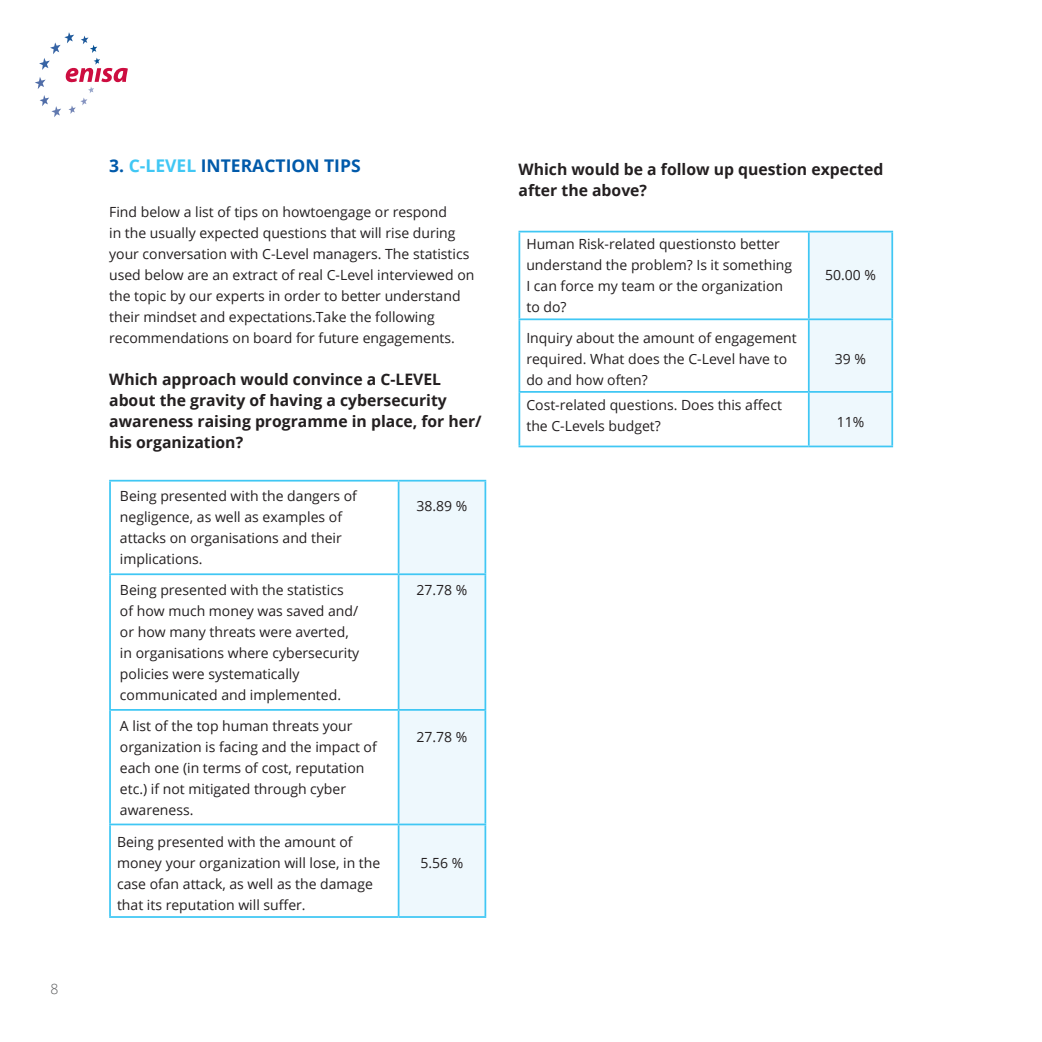
<style>
.page{position:relative;width:1042px;height:1042px;background:#fff}
.page>*{position:absolute;margin:0;border:0;box-sizing:border-box;transform-origin:0 0}
.HL{font:700 17.5px "Open Sans";color:#015aaa}
.text{font:700 15.75px/21px "Open Sans";color:#231f20}
.text-2{font:14px/21px "Open Sans";color:#231f20}
.t1{font:300 14px "Open Sans";color:#57585a}
.s1{color:#40c7f4}
</style>
<div class="page">
<div style="left:399px;top:481px;width:85px;height:435px;background:#eef8fd"></div>
<hr style="left:109px;top:480px;width:290px;height:1px;background:#40c7f4">
<hr style="left:109px;top:481px;width:2px;height:92px;background:#40c7f4">
<hr style="left:399px;top:480px;width:87px;height:1px;background:#40c7f4">
<hr style="left:398px;top:481px;width:1px;height:92px;background:#40c7f4">
<hr style="left:484px;top:481px;width:2px;height:92px;background:#40c7f4">
<hr style="left:109px;top:573px;width:290px;height:2px;background:#40c7f4">
<hr style="left:109px;top:575px;width:2px;height:134px;background:#40c7f4">
<hr style="left:399px;top:573px;width:87px;height:2px;background:#40c7f4">
<hr style="left:398px;top:575px;width:1px;height:134px;background:#40c7f4">
<hr style="left:484px;top:575px;width:2px;height:134px;background:#40c7f4">
<hr style="left:109px;top:709px;width:290px;height:2px;background:#40c7f4">
<hr style="left:109px;top:711px;width:2px;height:112px;background:#40c7f4">
<hr style="left:399px;top:709px;width:87px;height:2px;background:#40c7f4">
<hr style="left:398px;top:711px;width:1px;height:112px;background:#40c7f4">
<hr style="left:484px;top:711px;width:2px;height:112px;background:#40c7f4">
<hr style="left:109px;top:823px;width:290px;height:2px;background:#40c7f4">
<hr style="left:109px;top:825px;width:2px;height:91px;background:#40c7f4">
<hr style="left:399px;top:823px;width:87px;height:2px;background:#40c7f4">
<hr style="left:398px;top:825px;width:1px;height:91px;background:#40c7f4">
<hr style="left:484px;top:825px;width:2px;height:91px;background:#40c7f4">
<hr style="left:109px;top:916px;width:290px;height:2px;background:#40c7f4">
<hr style="left:399px;top:916px;width:87px;height:2px;background:#40c7f4">
<div style="left:809px;top:232px;width:82px;height:213px;background:#eef8fd"></div>
<hr style="left:518px;top:231px;width:291px;height:1px;background:#40c7f4">
<hr style="left:518px;top:232px;width:2px;height:86px;background:#40c7f4">
<hr style="left:809px;top:231px;width:84px;height:1px;background:#40c7f4">
<hr style="left:808px;top:232px;width:1px;height:86px;background:#40c7f4">
<hr style="left:891px;top:232px;width:2px;height:86px;background:#40c7f4">
<hr style="left:518px;top:318px;width:291px;height:2px;background:#40c7f4">
<hr style="left:518px;top:320px;width:2px;height:71px;background:#40c7f4">
<hr style="left:809px;top:318px;width:84px;height:2px;background:#40c7f4">
<hr style="left:808px;top:320px;width:1px;height:71px;background:#40c7f4">
<hr style="left:891px;top:320px;width:2px;height:71px;background:#40c7f4">
<hr style="left:518px;top:391px;width:291px;height:2px;background:#40c7f4">
<hr style="left:518px;top:393px;width:2px;height:52px;background:#40c7f4">
<hr style="left:809px;top:391px;width:84px;height:2px;background:#40c7f4">
<hr style="left:808px;top:393px;width:1px;height:52px;background:#40c7f4">
<hr style="left:891px;top:393px;width:2px;height:52px;background:#40c7f4">
<hr style="left:518px;top:445px;width:291px;height:2px;background:#40c7f4">
<hr style="left:809px;top:445px;width:84px;height:2px;background:#40c7f4">
<svg style="left:35px;top:32px;width:93px;height:85px"></svg>
<p class="t1" style="left:51px;top:979px;width:9px">8</p>
<p class="HL" style="left:109px;top:153px;width:253px">3. <span class="s1">C-LEVEL</span> INTERACTION TIPS</p>
<p class="text-2" style="left:109px;top:201px;width:367px">Find below a list of tips on howtoengage or respond<br>in the usually expected questions that will rise during your conversation with C-Level managers. The statistics used below are an extract of real C-Level interviewed on the topic by our experts in order to better understand their mindset and expectations.Take the following recommendations on board for future engagements.</p>
<p class="text" style="left:109px;top:368px;width:374px">Which approach would convince a C-LEVEL about the gravity of having a cybersecurity awareness raising programme in place, for her/ his organization?</p>
<p class="text-2" style="left:120px;top:485px;width:239px">Being presented with the dangers of negligence, as well as examples of attacks on organisations and their implications.</p>
<p class="text-2" style="left:416px;top:495px;width:52px">38.89 %</p>
<p class="text-2" style="left:120px;top:579px;width:241px">Being presented with the statistics of how much money was saved and/ or how many threats were averted, in organisations where cybersecurity policies were systematically communicated and implemented.</p>
<p class="text-2" style="left:416px;top:579px;width:52px">27.78 %</p>
<p class="text-2" style="left:120px;top:714px;width:258px">A list of the top human threats your organization is facing and the impact of each one (in terms of cost, reputation etc.) if not mitigated through cyber awareness.</p>
<p class="text-2" style="left:416px;top:726px;width:52px">27.78 %</p>
<p class="text-2" style="left:117px;top:831px;width:265px">Being presented with the amount of money your organization will lose, in the case ofan attack, as well as the damage that its reputation will suffer.</p>
<p class="text-2" style="left:420px;top:852px;width:44px">5.56 %</p>
<p class="text" style="left:518px;top:158px;width:366px">Which would be a follow up question expected after the above?</p>
<p class="text-2" style="left:526px;top:233px;width:267px">Human Risk-related questionsto better understand the problem? Is it something<br>I can force my team or the organization to do?</p>
<p class="text-2" style="left:526px;top:327px;width:272px">Inquiry about the amount of engagement required. What does the C-Level have to do and how often?</p>
<p class="text-2" style="left:526px;top:394px;width:257px">Cost-related questions. Does this affect the C-Levels budget?</p>
<p class="text-2" style="left:825px;top:264px;width:52px">50.00 %</p>
<p class="text-2" style="left:835px;top:348px;width:33px">39 %</p>
<p class="text-2" style="left:837px;top:411px;width:29px">11%</p>
</div>
